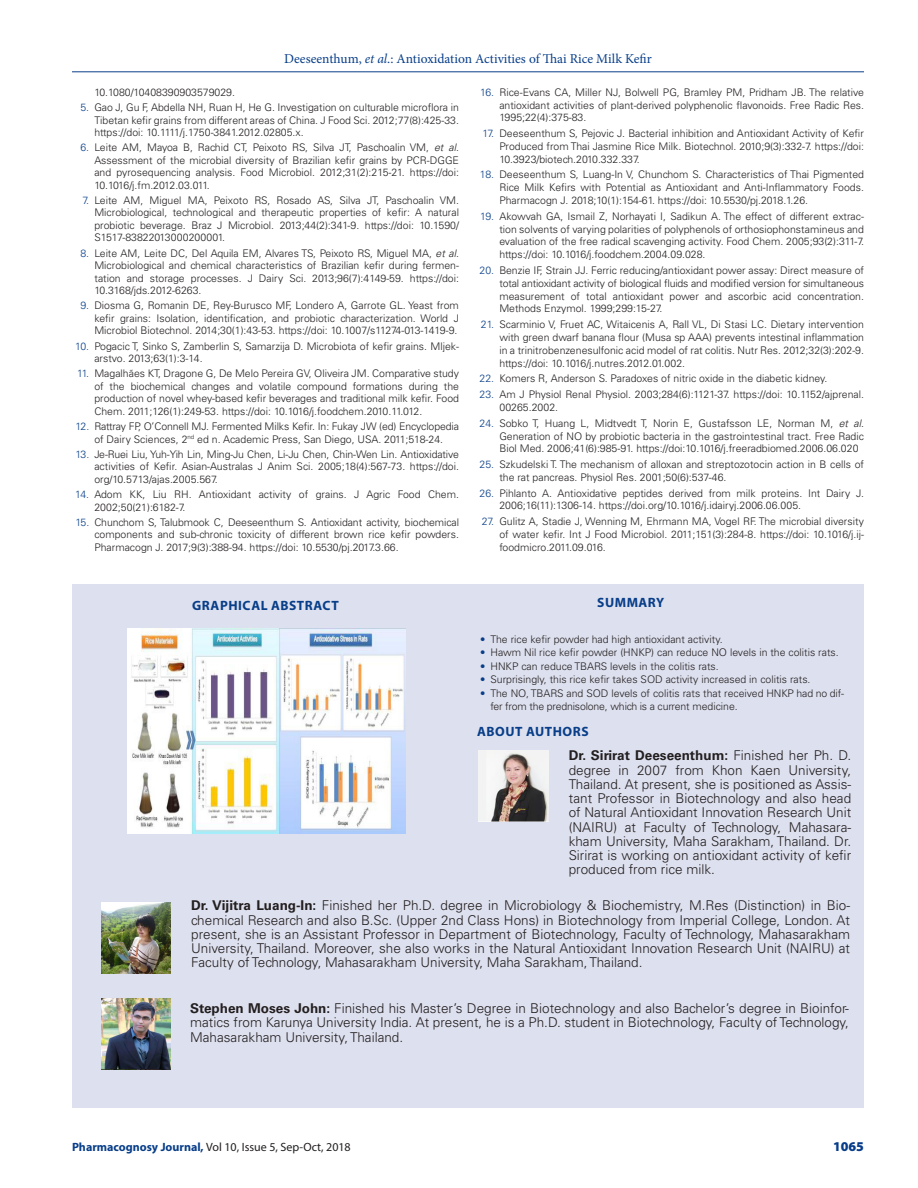
<style>
.page{position:relative;width:918px;height:1188px;background:#fff}
.page>*{position:absolute;margin:0;border:0;box-sizing:border-box;transform-origin:0 0}
.ABS_AU_TX{font:300 13.5px/14.2px "Univers LT Std";color:#231f20;text-align:justify}
.t1{font:13.5px "Minion Pro";color:#083e89}
.ABS_HD{font:700 13.5px "Myriad Pro";letter-spacing:.04em;color:#083e89}
.t2{font:900 13.5px "Myriad Pro";color:#083e89}
.t3{font:12px "Myriad Pro";color:#231f20}
.t4{font:300 10.5px/12.5px "Univers LT Std";color:#231f20;text-align:justify}
.s1{font-style:italic}
.s2{color:#083e89}
.s3{font-weight:700}
.s4{font-weight:700;color:#083e89}
</style>
<div class="page">
<hr style="left:72px;top:72px;width:792px;height:1px;background:#083e89">
<div style="left:72px;top:584px;width:792px;height:524px;background:#dde0ee"></div>
<img style="left:128px;top:628px;width:278px;height:205px">
<img style="left:101px;top:903px;width:70px;height:71px">
<img style="left:479px;top:751px;width:69px;height:70px">
<img style="left:101px;top:999px;width:70px;height:71px">
<p class="t1" style="left:284px;top:50px;width:369px">Deeseenthum, <span class="s1">et al</span>.: Antioxidation Activities of Thai Rice Milk Kefir</p>
<p class="t4" style="left:94px;top:86px;width:142px">10.1080/10408390903579029.</p>
<p class="t4" style="left:94px;top:101px;width:366px;text-indent:-14px"><span class="s2">5.</span> Gao J, Gu F, Abdella NH, Ruan H, He G. Investigation on culturable microflora in Tibetan kefir grains from different areas of China. J Food Sci. 2012;77(8):425-33. https://doi: 10.1111/j.1750-3841.2012.02805.x.</p>
<p class="t4" style="left:94px;top:141px;width:366px;text-indent:-14px"><span class="s2">6.</span> Leite AM, Mayoa B, Rachid CT, Peixoto RS, Silva JT, Paschoalin VM, <span class="s1">et al</span>.<br>Assessment of the microbial diversity of Brazilian kefir grains by PCR-DGGE and pyrosequencing analysis. Food Microbiol. 2012;31(2):215-21. https://doi:<br>10.1016/j.fm.2012.03.011.</p>
<p class="t4" style="left:94px;top:194px;width:366px;text-indent:-12px"><span class="s2">7.</span> Leite AM, Miguel MA, Peixoto RS, Rosado AS, Silva JT, Paschoalin VM.<br>Microbiological, technological and therapeutic properties of kefir: A natural probiotic beverage. Braz J Microbiol. 2013;44(2):341-9. https://doi: 10.1590/ S1517-83822013000200001.</p>
<p class="t4" style="left:94px;top:247px;width:366px;text-indent:-14px"><span class="s2">8.</span> Leite AM, Leite DC, Del Aquila EM, Alvares TS, Peixoto RS, Miguel MA, <span class="s1">et al</span>.<br>Microbiological and chemical characteristics of Brazilian kefir during fermen&shy;tation and storage processes. J Dairy Sci. 2013;96(7):4149-59. https://doi:<br>10.3168/jds.2012-6263.</p>
<p class="t4" style="left:94px;top:299px;width:366px;text-indent:-14px"><span class="s2">9.</span> Diosma G, Romanin DE, Rey-Burusco MF, Londero A, Garrote GL. Yeast from kefir grains: Isolation, identification, and probiotic characterization. World J Microbiol Biotechnol. 2014;30(1):43-53. https://doi: 10.1007/s11274-013-1419-9.</p>
<p class="t4" style="left:94px;top:340px;width:366px;text-indent:-19px"><span class="s2">10.</span> Pogacic T, Sinko S, Zamberlin S, Samarzija D. Microbiota of kefir grains. Mljek&shy;arstvo. 2013;63(1):3-14.</p>
<p class="t4" style="left:94px;top:368px;width:366px;text-indent:-17px"><span class="s2">11.</span> Magalhães KT, Dragone G, De Melo Pereira GV, Oliveira JM. Comparative study of the biochemical changes and volatile compound formations during the production of novel whey-based kefir beverages and traditional milk kefir. Food Chem. 2011;126(1):249-53. https://doi: 10.1016/j.foodchem.2010.11.012.</p>
<p class="t4" style="left:75px;top:420px;width:385px;text-align:center"><span class="s2">12.</span> Rattray FP, O’Connell MJ. Fermented Milks Kefir. In: Fukay JW (ed) Encyclopedia of Dairy Sciences, 2<sup>nd</sup> ed n. Academic Press, San Diego, USA. 2011;518-24.</p>
<p class="t4" style="left:94px;top:448px;width:366px;text-indent:-19px"><span class="s2">13.</span> Je-Ruei Liu, Yuh-Yih Lin, Ming-Ju Chen, Li-Ju Chen, Chin-Wen Lin. Antioxidative activities of Kefir. Asian-Australas J Anim Sci. 2005;18(4):567-73. https://doi. org/10.5713/ajas.2005.567.</p>
<p class="t4" style="left:94px;top:488px;width:366px;text-indent:-19px"><span class="s2">14.</span> Adom KK, Liu RH. Antioxidant activity of grains. J Agric Food Chem.<br>2002;50(21):6182-7.</p>
<p class="t4" style="left:94px;top:516px;width:366px;text-indent:-19px"><span class="s2">15.</span> Chunchom S, Talubmook C, Deeseenthum S. Antioxidant activity, biochemical components and sub-chronic toxicity of different brown rice kefir powders.<br>Pharmacogn J. 2017;9(3):388-94. https://doi: 10.5530/pj.2017.3.66.</p>
<p class="t4" style="left:499px;top:86px;width:366px;text-indent:-19px"><span class="s2">16.</span> Rice-Evans CA, Miller NJ, Bolwell PG, Bramley PM, Pridham JB. The relative antioxidant activities of plant-derived polyphenolic flavonoids. Free Radic Res.<br>1995;22(4):375-83.</p>
<p class="t4" style="left:499px;top:127px;width:366px;text-indent:-17px"><span class="s2">17.</span> Deeseenthum S, Pejovic J. Bacterial inhibition and Antioxidant Activity of Kefir Produced from Thai Jasmine Rice Milk. Biotechnol. 2010;9(3):332-7. https://doi:<br>10.3923/biotech.2010.332.337.</p>
<p class="t4" style="left:499px;top:168px;width:366px;text-indent:-19px"><span class="s2">18.</span> Deeseenthum S, Luang-In V, Chunchom S. Characteristics of Thai Pigmented Rice Milk Kefirs with Potential as Antioxidant and Anti-Inflammatory Foods.<br>Pharmacogn J. 2018;10(1):154-61. https://doi: 10.5530/pj.2018.1.26.</p>
<p class="t4" style="left:499px;top:210px;width:366px;text-indent:-19px"><span class="s2">19.</span> Akowvah GA, Ismail Z, Norhayati I, Sadikun A. The effect of different extrac&shy;tion solvents of varying polarities of polyphenols of orthosiophonstamineus and evaluation of the free radical scavenging activity. Food Chem. 2005;93(2):311-7. https://doi: 10.1016/j.foodchem.2004.09.028.</p>
<p class="t4" style="left:499px;top:264px;width:366px;text-indent:-20px"><span class="s2">20.</span> Benzie IF, Strain JJ. Ferric reducing/antioxidant power assay: Direct measure of total antioxidant activity of biological fluids and modified version for simultaneous measurement of total antioxidant power and ascorbic acid concentration.<br>Methods Enzymol. 1999;299:15-27.</p>
<p class="t4" style="left:499px;top:318px;width:366px;text-indent:-18px"><span class="s2">21.</span> Scarminio V, Fruet AC, Witaicenis A, Rall VL, Di Stasi LC. Dietary intervention with green dwarf banana flour (Musa sp AAA) prevents intestinal inflammation in a trinitrobenzenesulfonic acid model of rat colitis. Nutr Res. 2012;32(3):202-9. https://doi: 10.1016/j.nutres.2012.01.002.</p>
<p class="t4" style="left:480px;top:372px;width:350px"><span class="s2">22.</span> Komers R, Anderson S. Paradoxes of nitric oxide in the diabetic kidney.</p>
<p class="t4" style="left:499px;top:388px;width:366px;text-indent:-20px"><span class="s2">23.</span> Am J Physiol Renal Physiol. 2003;284(6):1121-37. https://doi: 10.1152/ajprenal.<br>00265.2002.</p>
<p class="t4" style="left:499px;top:417px;width:366px;text-indent:-20px"><span class="s2">24.</span> Sobko T, Huang L, Midtvedt T, Norin E, Gustafsson LE, Norman M, <span class="s1">et al</span>.<br>Generation of NO by probiotic bacteria in the gastrointestinal tract. Free Radic Biol Med. 2006;41(6):985-91. https://doi:10.1016/j.freeradbiomed.2006.06.020</p>
<p class="t4" style="left:499px;top:458px;width:366px;text-indent:-20px"><span class="s2">25.</span> Szkudelski T. The mechanism of alloxan and streptozotocin action in B cells of the rat pancreas. Physiol Res. 2001;50(6):537-46.</p>
<p class="t4" style="left:499px;top:487px;width:366px;text-indent:-20px"><span class="s2">26.</span> Pihlanto A. Antioxidative peptides derived from milk proteins. Int Dairy J.<br>2006;16(11):1306-14. https://doi.org/10.1016/j.idairyj.2006.06.005.</p>
<p class="t4" style="left:499px;top:515px;width:366px;text-indent:-18px"><span class="s2">27.</span> Gulitz A, Stadie J, Wenning M, Ehrmann MA, Vogel RF. The microbial diversity of water kefir. Int J Food Microbiol. 2011;151(3):284-8. https://doi: 10.1016/j.ij&shy;foodmicro.2011.09.016.</p>
<p class="ABS_HD" style="left:192px;top:596px;width:148px">GRAPHICAL ABSTRACT</p>
<p class="ABS_HD" style="left:597px;top:593px;width:69px">SUMMARY</p>
<p class="t4" style="left:480px;top:633px;width:244px"><span class="s2">•</span> The rice kefir powder had high antioxidant activity.</p>
<p class="t4" style="left:480px;top:646px;width:360px"><span class="s2">•</span> Hawm Nil rice kefir powder (HNKP) can reduce NO levels in the colitis rats.</p>
<p class="t4" style="left:480px;top:660px;width:240px"><span class="s2">•</span> HNKP can reduce TBARS levels in the colitis rats.</p>
<p class="t4" style="left:480px;top:673px;width:332px"><span class="s2">•</span> Surprisingly, this rice kefir takes SOD activity increased in colitis rats.</p>
<p class="t4" style="left:490px;top:686px;width:355px;line-height:13.5px;text-indent:-10px"><span class="s2">•</span> The NO, TBARS and SOD levels of colitis rats that received HNKP had no dif&shy;fer from the prednisolone, which is a current medicine.</p>
<p class="ABS_HD" style="left:477px;top:723px;width:113px">ABOUT AUTHORS</p>
<p class="ABS_AU_TX" style="left:569px;top:748px;width:284px"><span class="s3">Dr. Sirirat Deeseenthum:</span> Finished her Ph. D. degree in 2007 from Khon Kaen University, Thailand. At present, she is positioned as Assis&shy;tant Professor in Biotechnology and also head of Natural Antioxidant Innovation Research Unit (NAIRU) at Faculty of Technology, Mahasara&shy;kham University, Maha Sarakham, Thailand. Dr.<br>Sirirat is working on antioxidant activity of kefir produced from rice milk.</p>
<p class="ABS_AU_TX" style="left:191px;top:898px;width:660px"><span class="s3">Dr. Vijitra Luang-In:</span> Finished her Ph.D. degree in Microbiology &amp; Biochemistry, M.Res (Distinction) in Bio&shy;chemical Research and also B.Sc. (Upper 2nd Class Hons) in Biotechnology from Imperial College, London. At present, she is an Assistant Professor in Department of Biotechnology, Faculty of Technology, Mahasarakham University, Thailand. Moreover, she also works in the Natural Antioxidant Innovation Research Unit (NAIRU) at Faculty of Technology, Mahasarakham University, Maha Sarakham, Thailand.</p>
<p class="ABS_AU_TX" style="left:190px;top:1001px;width:660px"><span class="s3">Stephen Moses John:</span> Finished his Master’s Degree in Biotechnology and also Bachelor’s degree in Bioinfor&shy;matics from Karunya University India. At present, he is a Ph.D. student in Biotechnology, Faculty of Technology, Mahasarakham University, Thailand.</p>
<p class="t3" style="left:72px;top:1139px;width:280px"><span class="s4">Pharmacognosy Journal,</span> Vol 10, Issue 5, Sep-Oct, 2018</p>
<p class="t2" style="left:833px;top:1137px;width:32px">1065</p>
</div>
